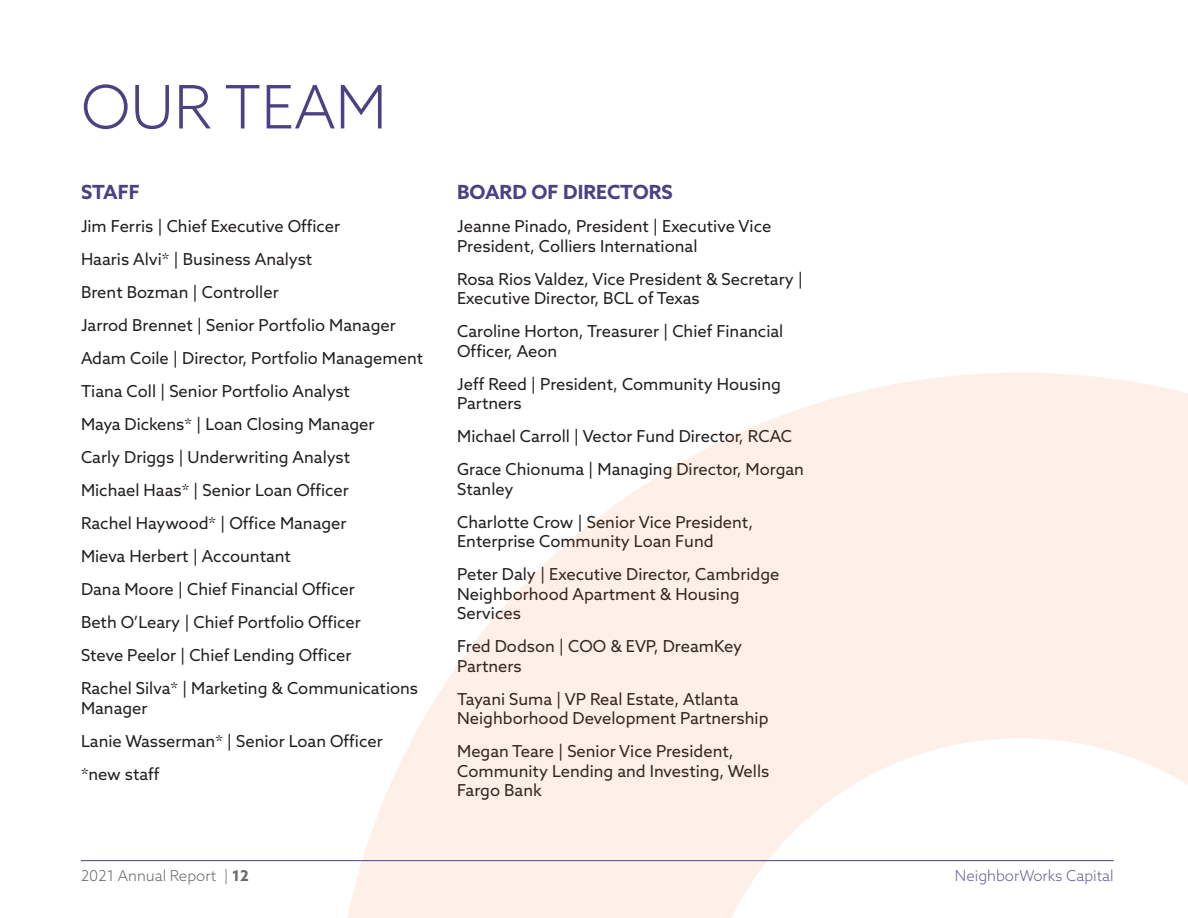
<style>
.page{position:relative;width:1188px;height:918px;background:#fff}
.page>*{position:absolute;margin:0;border:0;box-sizing:border-box;transform-origin:0 0}
.Section_Head{font:300 60px "Azo Sans";color:#4d4185}
.A_Head{font:700 19.5px "Azo Sans";color:#4d4185}
.t1{font:16.5px/19.5px "Azo Sans";color:#231f20}
.Body_1C{font:300 15px "Azo Sans";color:#695d95}
.Body_1C-2{font:300 15px "Azo Sans";color:#69696c}
.s1{font-weight:700}
</style>
<div class="page">
<svg style="left:332px;top:373px;width:856px;height:545px;fill:#fdf0e9"></svg>
<hr style="left:81px;top:860px;width:1033px;height:1px;background:#4d4185">
<p class="Section_Head" style="left:81px;top:68px;width:307px">OUR TEAM</p>
<p class="A_Head" style="left:81px;top:179px;width:60px">STAFF</p>
<p class="t1" style="left:81px;top:216px;width:261px">Jim Ferris | Chief Executive Officer</p>
<p class="t1" style="left:81px;top:249px;width:233px">Haaris Alvi* | Business Analyst</p>
<p class="t1" style="left:81px;top:282px;width:199px">Brent Bozman | Controller</p>
<p class="t1" style="left:81px;top:315px;width:316px">Jarrod Brennet | Senior Portfolio Manager</p>
<p class="t1" style="left:81px;top:348px;width:344px">Adam Coile | Director, Portfolio Management</p>
<p class="t1" style="left:81px;top:381px;width:271px">Tiana Coll | Senior Portfolio Analyst</p>
<p class="t1" style="left:81px;top:414px;width:295px">Maya Dickens* | Loan Closing Manager</p>
<p class="t1" style="left:81px;top:447px;width:271px">Carly Driggs | Underwriting Analyst</p>
<p class="t1" style="left:81px;top:480px;width:270px">Michael Haas* | Senior Loan Officer</p>
<p class="t1" style="left:81px;top:513px;width:267px">Rachel Haywood* | Office Manager</p>
<p class="t1" style="left:81px;top:546px;width:212px">Mieva Herbert | Accountant</p>
<p class="t1" style="left:81px;top:579px;width:275px">Dana Moore | Chief Financial Officer</p>
<p class="t1" style="left:81px;top:612px;width:281px">Beth O’Leary | Chief Portfolio Officer</p>
<p class="t1" style="left:81px;top:645px;width:272px">Steve Peelor | Chief Lending Officer</p>
<p class="t1" style="left:81px;top:678px;width:339px">Rachel Silva* | Marketing &amp; Communications<br>Manager</p>
<p class="t1" style="left:81px;top:731px;width:303px">Lanie Wasserman* | Senior Loan Officer</p>
<p class="t1" style="left:81px;top:764px;width:80px">*new staff</p>
<p class="A_Head" style="left:457px;top:179px;width:217px">BOARD OF DIRECTORS</p>
<p class="t1" style="left:457px;top:216px;width:316px">Jeanne Pinado, President | Executive Vice<br>President, Colliers International</p>
<p class="t1" style="left:457px;top:269px;width:348px">Rosa Rios Valdez, Vice President &amp; Secretary |<br>Executive Director, BCL of Texas</p>
<p class="t1" style="left:457px;top:321px;width:328px">Caroline Horton, Treasurer | Chief Financial<br>Officer, Aeon</p>
<p class="t1" style="left:457px;top:374px;width:325px">Jeff Reed | President, Community Housing<br>Partners</p>
<p class="t1" style="left:457px;top:426px;width:336px">Michael Carroll | Vector Fund Director, RCAC</p>
<p class="t1" style="left:457px;top:459px;width:348px">Grace Chionuma | Managing Director, Morgan<br>Stanley</p>
<p class="t1" style="left:457px;top:512px;width:298px">Charlotte Crow | Senior Vice President,<br>Enterprise Community Loan Fund</p>
<p class="t1" style="left:457px;top:564px;width:324px">Peter Daly | Executive Director, Cambridge<br>Neighborhood Apartment &amp; Housing<br>Services</p>
<p class="t1" style="left:457px;top:636px;width:286px">Fred Dodson | COO &amp; EVP, DreamKey<br>Partners</p>
<p class="t1" style="left:457px;top:689px;width:313px">Tayani Suma | VP Real Estate, Atlanta<br>Neighborhood Development Partnership</p>
<p class="t1" style="left:457px;top:741px;width:314px">Megan Teare | Senior Vice President,<br>Community Lending and Investing, Wells<br>Fargo Bank</p>
<p class="Body_1C-2" style="left:81px;top:866px;width:169px">2021 Annual Report | <span class="s1">12</span></p>
<p class="Body_1C" style="left:955px;top:866px;width:160px">NeighborWorks Capital</p>
</div>
